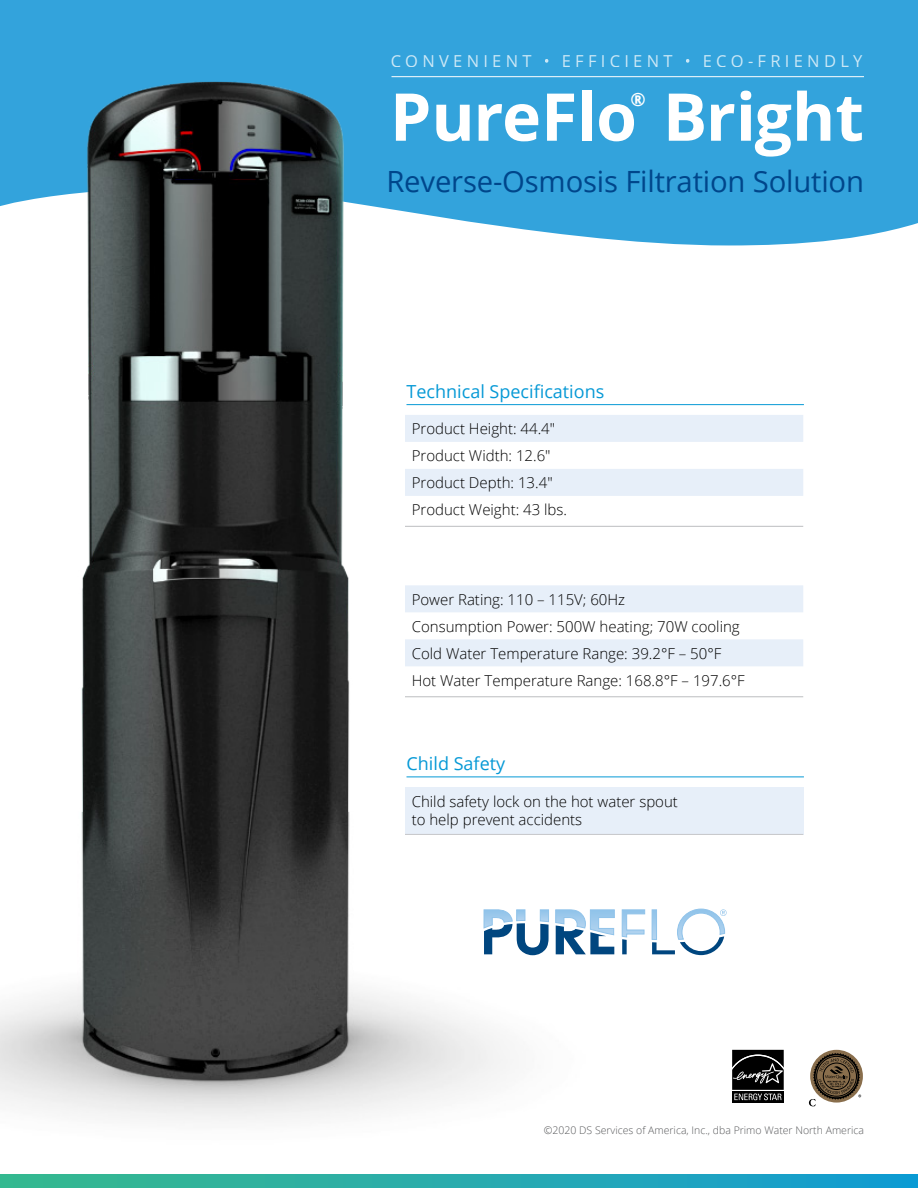
<style>
.page{position:relative;width:918px;height:1188px;background:#fff}
.page>*{position:absolute;margin:0;border:0;box-sizing:border-box;transform-origin:0 0}
.t1{font:700 66px "Open Sans";color:#fff}
.t2{font:29.25px "Open Sans";letter-spacing:-.005em;color:#00468b}
.t3{font:700 18.3px "Open Sans";color:#fff}
.t4{font:18px "Open Sans";color:#0699d6}
.t5{font:16.5px "Open Sans";letter-spacing:.26em;color:#fff}
.t6{font:300 15px/27px "Open Sans";color:#000}
.t7{font:300 10.5px "Open Sans";color:#58595b}
</style>
<div class="page">
<div style="left:0;top:0;width:918px;height:245px;background:#33a3dc"></div>
<img style="left:0;top:44px;width:783px;height:1077px">
<hr style="left:406px;top:404px;width:398px;height:1px;background:#0699d6">
<svg style="left:405px;top:585px;width:398px;height:81px"></svg>
<hr style="left:405px;top:696px;width:398px;height:1px;background:#bcbec0">
<svg style="left:405px;top:415px;width:398px;height:81px"></svg>
<hr style="left:405px;top:526px;width:398px;height:1px;background:#bcbec0">
<hr style="left:392px;top:76px;width:472px;height:1px;background:#fff">
<svg style="left:0;top:1174px;width:918px;height:14px;background:#26aaae"></svg>
<svg style="left:732px;top:1100px;width:52px;height:3px"></svg>
<svg style="left:732px;top:1050px;width:52px;height:50px;background:#2d2d2d"></svg>
<div style="left:810px;top:1050px;width:53px;height:53px;background:#896e4c;border-radius:50%"></div>
<svg style="left:809px;top:1053px;width:52px;height:53px"></svg>
<hr style="left:406px;top:777px;width:398px;height:1px;background:#0699d6">
<div style="left:405px;top:787px;width:398px;height:47px;background:#e7eff9"></div>
<hr style="left:405px;top:834px;width:398px;height:1px;background:#c7c8ca">
<svg style="left:484px;top:909px;width:65px;height:46px"></svg>
<svg style="left:555px;top:909px;width:60px;height:45px"></svg>
<svg style="left:622px;top:909px;width:23px;height:45px"></svg>
<svg style="left:652px;top:909px;width:75px;height:46px"></svg>
<p class="t5" style="left:391px;top:49px;width:473px">CONVENIENT · EFFICIENT · ECO-FRIENDLY</p>
<h1 class="t1" style="left:390px;top:70px;width:475px">PureFlo Bright</h1>
<p class="t3" style="left:630px;top:87px;width:17px">®</p>
<h2 class="t2" style="left:386px;top:161px;width:479px">Reverse-Osmosis Filtration Solution</h2>
<p class="t4" style="left:406px;top:379px;width:199px">Technical Specifications</p>
<p class="t6" style="left:412px;top:415px;width:157px">Product Height: 44.4"<br>Product Width: 12.6"<br>Product Depth: 13.4"<br>Product Weight: 43 lbs.</p>
<p class="t6" style="left:412px;top:585px;width:335px">Power Rating: 110 – 115V; 60Hz<br>Consumption Power: 500W heating; 70W cooling Cold Water Temperature Range: 39.2°F – 50°F Hot Water Temperature Range: 168.8°F – 197.6°F</p>
<p class="t4" style="left:406px;top:751px;width:100px">Child Safety</p>
<p class="t6" style="left:412px;top:793px;width:268px;line-height:18px">Child safety lock on the hot water spout to help prevent accidents</p>
<p class="t7" style="left:544px;top:1123px;width:322px">©2020 DS Services of America, Inc., dba Primo Water North America</p>
</div>
